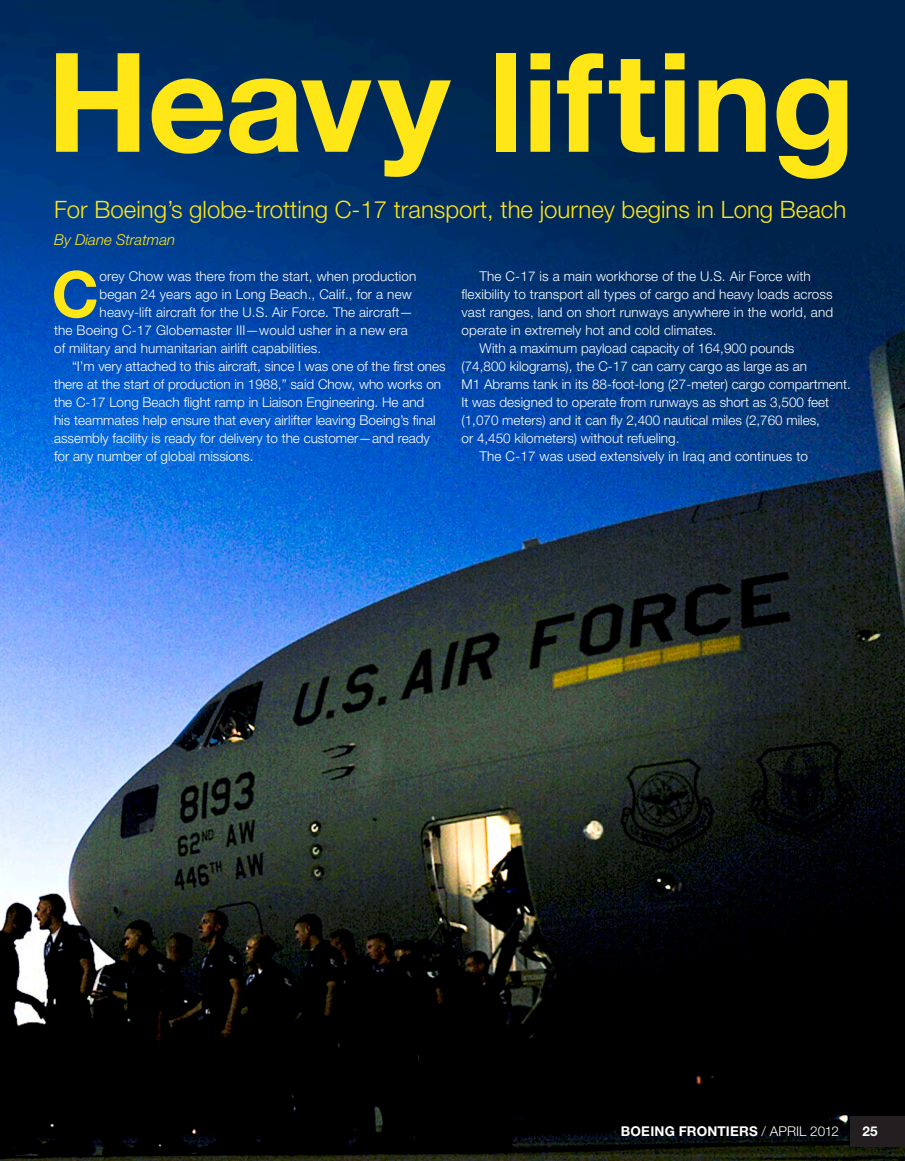
<style>
.page{position:relative;width:905px;height:1161px;background:#fff}
.page>*{position:absolute;margin:0;border:0;box-sizing:border-box;transform-origin:0 0}
.Headline_-_80{font:700 138px "Helvetica Neue LT Std";letter-spacing:-.01em;color:#ffe616}
.Drop_Cap{font:700 63.9px "Helvetica Neue LT Std";color:#ffe616}
.Deckhead{font:300 24px "Helvetica Neue LT Std";color:#ffe616}
.Deckhead-2{font:italic 300 15px "Helvetica Neue LT Std";color:#ffe616}
.Body_copy{font:300 13.5px/18px "Helvetica Neue LT Std";color:#fff}
.Drop_Cap-2{font:300 13.5px "Helvetica Neue LT Std";letter-spacing:.01em;color:#fff}
.Body_copy-2{font:700 13.5px "Helvetica Neue LT Std";letter-spacing:.015em;color:#fff}
.s1{font-weight:300}
</style>
<div class="page">
<img style="left:0;top:0;width:904px;height:1161px">
<div style="left:850px;top:1116px;width:54px;height:31px;background:#231f20"></div>
<p class="Headline_-_80" style="left:46px;top:17px;width:810px">Heavy lifting</p>
<p class="Deckhead" style="left:54px;top:195px;width:793px">For Boeing’s globe-trotting C-17 transport, the journey begins in Long Beach</p>
<p class="Deckhead-2" style="left:54px;top:231px;width:123px">By Diane Stratman</p>
<p class="Drop_Cap" style="left:52px;top:255px;width:49px">C</p>
<p class="Drop_Cap-2" style="left:100px;top:268px;width:318px">orey Chow was there from the start, when production</p>
<p class="Drop_Cap-2" style="left:100px;top:286px;width:314px">began 24 years ago in Long Beach., Calif., for a new</p>
<p class="Drop_Cap-2" style="left:100px;top:304px;width:315px">heavy-lift aircraft for the U.S. Air Force. The aircraft—</p>
<p class="Drop_Cap-2" style="left:54px;top:322px;width:355px">the Boeing C-17 Globemaster III—would usher in a new era</p>
<p class="Drop_Cap-2" style="left:54px;top:340px;width:269px">of military and humanitarian airlift capabilities.</p>
<p class="Body_copy" style="left:54px;top:357px;width:393px;text-indent:18px">“I’m very attached to this aircraft, since I was one of the first ones there at the start of production in 1988,” said Chow, who works on the C-17 Long Beach flight ramp in Liaison Engineering. He and<br>his teammates help ensure that every airlifter leaving Boeing’s final assembly facility is ready for delivery to the customer—and ready for any number of global missions.</p>
<p class="Body_copy" style="left:461px;top:267px;width:373px;text-indent:18px">The C-17 is a main workhorse of the U.S. Air Force with flexibility to transport all types of cargo and heavy loads across vast ranges, land on short runways anywhere in the world, and operate in extremely hot and cold climates.</p>
<p class="Body_copy" style="left:461px;top:339px;width:391px;text-indent:18px">With a maximum payload capacity of 164,900 pounds<br>(74,800 kilograms), the C-17 can carry cargo as large as an<br>M1 Abrams tank in its 88-foot-long (27-meter) cargo compartment.<br>It was designed to operate from runways as short as 3,500 feet (1,070 meters) and it can fly 2,400 nautical miles (2,760 miles,<br>or 4,450 kilometers) without refueling.</p>
<p class="Body_copy" style="left:479px;top:447px;width:330px">The C-17 was used extensively in Iraq and continues to</p>
<p class="Body_copy-2" style="left:621px;top:1123px;width:219px">BOEING FRONTIERS <span class="s1">/ APRIL 2012</span></p>
<p class="Body_copy-2" style="left:862px;top:1123px;width:17px">25</p>
</div>
